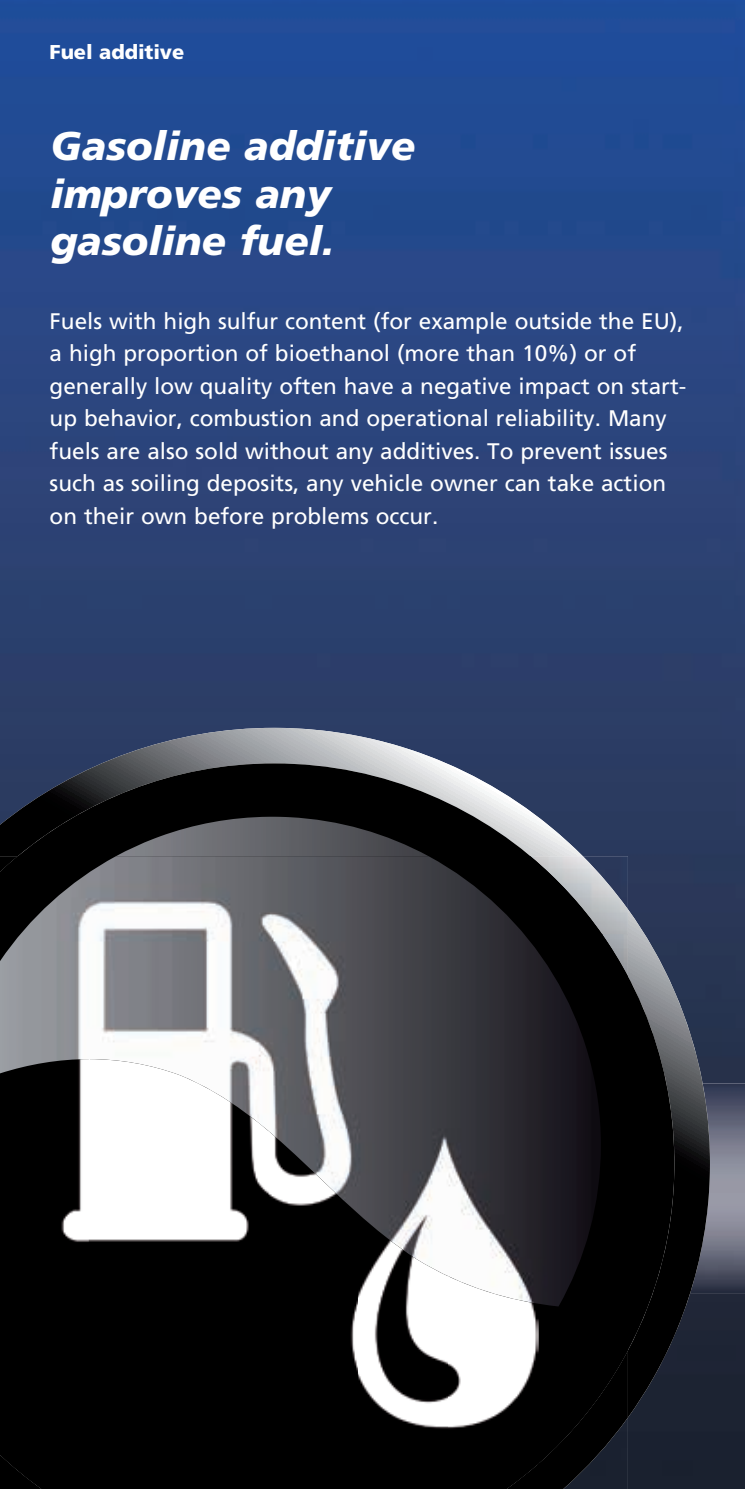
<style>
.page{position:relative;width:745px;height:1489px;background:#fff}
.page>*{position:absolute;margin:0;border:0;box-sizing:border-box;transform-origin:0 0}
.t1{font:italic 900 40px/47.5px "Frutiger LT Std";color:#fff}
.t2{font:22.5px/32.5px "Frutiger LT Std";color:#fff}
.t3{font:900 20px "Frutiger LT Std";letter-spacing:-.005em;color:#fff}
</style>
<div class="page">
<img style="left:0;top:0;width:744px;height:1488px">
<img style="left:689px;top:1083px;width:55px;height:209px">
<svg style="left:0;top:727px;width:674px;height:36px;background:#55617d"></svg>
<svg style="left:0;top:763px;width:674px;height:725px;background:#2b303a"></svg>
<svg style="left:116px;top:816px;width:312px;height:40px;background:#414245"></svg>
<img style="left:602px;top:856px;width:25px;height:78px">
<img style="left:538px;top:1464px;width:89px;height:24px">
<div style="left:0;top:1306px;width:89px;height:182px;background:#000"></div>
<img style="left:600px;top:934px;width:27px;height:79px">
<div style="left:89px;top:1306px;width:179px;height:182px;background:#000"></div>
<div style="left:538px;top:1013px;width:89px;height:451px;background:#000"></div>
<div style="left:268px;top:1306px;width:90px;height:182px;background:#000"></div>
<img style="left:358px;top:1306px;width:90px;height:182px">
<img style="left:448px;top:1306px;width:90px;height:182px">
<img style="left:0;top:856px;width:600px;height:450px">
<p class="t3" style="left:50px;top:40px;width:136px">Fuel additive</p>
<h1 class="t1" style="left:51px;top:123px;width:366px">Gasoline additive improves any gasoline fuel.</h1>
<p class="t2" style="left:50px;top:305px;width:637px">Fuels with high sulfur content (for example outside the EU), a high proportion of bioethanol (more than 10%) or of generally low quality often have a negative impact on start&shy;up behavior, combustion and operational reliability. Many fuels are also sold without any additives. To prevent issues such as soiling deposits, any vehicle owner can take action on their own before problems occur.</p>
</div>
